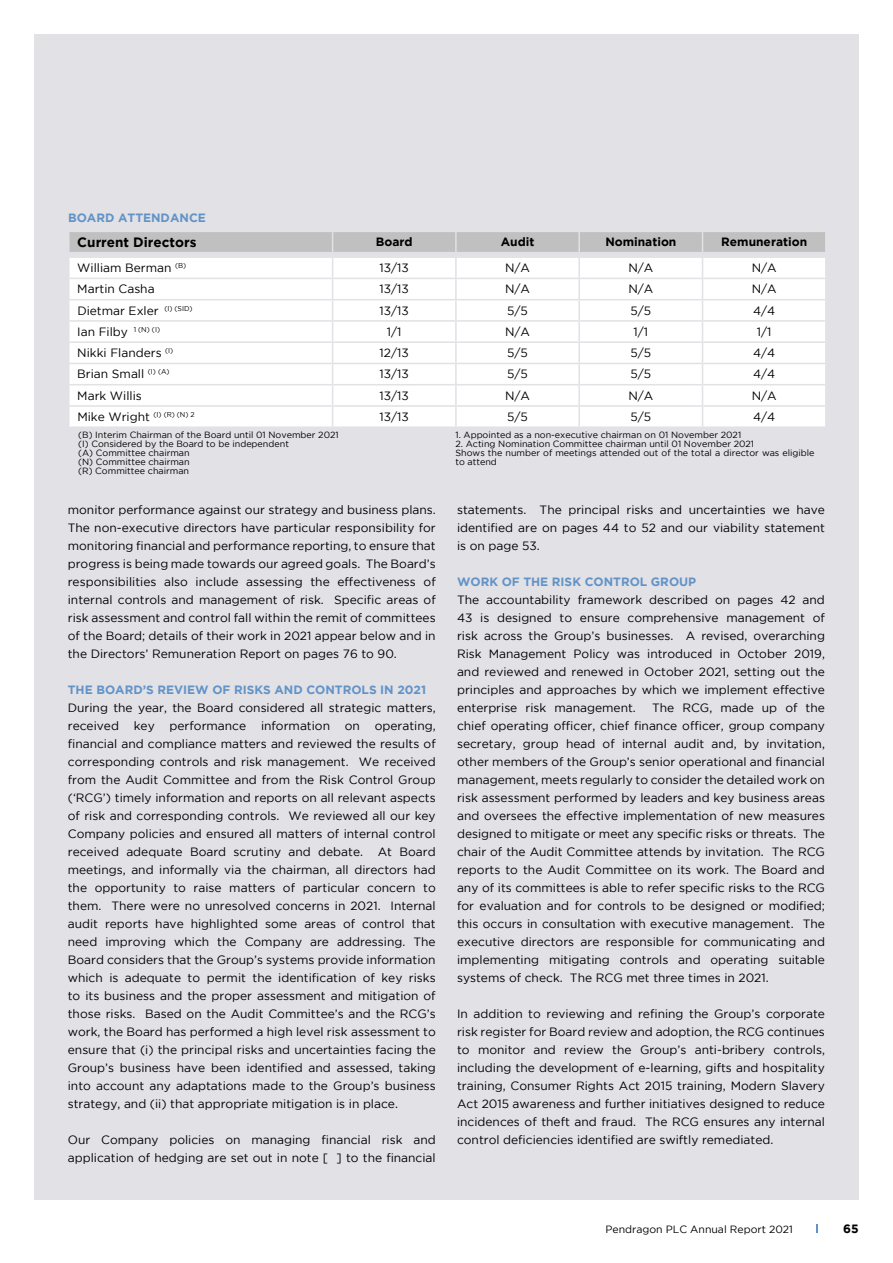
<style>
.page{position:relative;width:893px;height:1263px;background:#fff}
.page>*{position:absolute;margin:0;border:0;box-sizing:border-box;transform-origin:0 0}
.t1{font:700 13.5px "Gotham";color:#000}
.t2{font:12px/18px "Gotham";color:#000;text-align:justify}
.t3{font:700 12px "Gotham";color:#6293c7}
.t4{font:700 12px "Gotham";color:#000}
.t5{font:10.5px "Gotham";color:#000}
.t6{font:9px/9px "Gotham";color:#000}
</style>
<div class="page">
<div style="left:34px;top:34px;width:825px;height:1165px;background:#e1e1e6"></div>
<svg style="left:69px;top:232px;width:756px;height:195px;background:#f5f5f5"></svg>
<p class="t3" style="left:68px;top:211px;width:139px">BOARD ATTENDANCE</p>
<p class="t1" style="left:77px;top:234px;width:121px">Current Directors</p>
<p class="t4" style="left:376px;top:235px;width:38px">Board</p>
<p class="t4" style="left:501px;top:235px;width:35px">Audit</p>
<p class="t4" style="left:605px;top:235px;width:73px">Nomination</p>
<p class="t4" style="left:721px;top:235px;width:87px">Remuneration</p>
<p class="t2" style="left:77px;top:259px;width:110px">William Berman <sup>(B)</sup></p>
<p class="t2" style="left:380px;top:259px;width:31px">13/13</p>
<p class="t2" style="left:505px;top:259px;width:27px">N/A</p>
<p class="t2" style="left:628px;top:259px;width:27px">N/A</p>
<p class="t2" style="left:752px;top:259px;width:27px">N/A</p>
<p class="t2" style="left:77px;top:280px;width:79px">Martin Casha</p>
<p class="t2" style="left:380px;top:280px;width:31px">13/13</p>
<p class="t2" style="left:505px;top:280px;width:27px">N/A</p>
<p class="t2" style="left:628px;top:280px;width:27px">N/A</p>
<p class="t2" style="left:752px;top:280px;width:27px">N/A</p>
<p class="t2" style="left:77px;top:301px;width:117px">Dietmar Exler <sup>(I)</sup> <sup>(SID)</sup></p>
<p class="t2" style="left:380px;top:301px;width:31px">13/13</p>
<p class="t2" style="left:507px;top:301px;width:22px">5/5</p>
<p class="t2" style="left:630px;top:301px;width:22px">5/5</p>
<p class="t2" style="left:753px;top:301px;width:24px">4/4</p>
<p class="t2" style="left:77px;top:322px;width:84px">Ian Filby <sup>1</sup> <sup>(N)</sup> <sup>(I)</sup></p>
<p class="t2" style="left:387px;top:322px;width:16px">1/1</p>
<p class="t2" style="left:505px;top:322px;width:27px">N/A</p>
<p class="t2" style="left:633px;top:322px;width:16px">1/1</p>
<p class="t2" style="left:757px;top:322px;width:16px">1/1</p>
<p class="t2" style="left:77px;top:344px;width:98px">Nikki Flanders <sup>(I)</sup></p>
<p class="t2" style="left:380px;top:344px;width:31px">12/13</p>
<p class="t2" style="left:507px;top:344px;width:22px">5/5</p>
<p class="t2" style="left:630px;top:344px;width:22px">5/5</p>
<p class="t2" style="left:753px;top:344px;width:24px">4/4</p>
<p class="t2" style="left:77px;top:365px;width:94px">Brian Small <sup>(I)</sup> <sup>(A)</sup></p>
<p class="t2" style="left:380px;top:365px;width:31px">13/13</p>
<p class="t2" style="left:507px;top:365px;width:22px">5/5</p>
<p class="t2" style="left:630px;top:365px;width:22px">5/5</p>
<p class="t2" style="left:753px;top:365px;width:24px">4/4</p>
<p class="t2" style="left:77px;top:386px;width:66px">Mark Willis</p>
<p class="t2" style="left:380px;top:386px;width:31px">13/13</p>
<p class="t2" style="left:505px;top:386px;width:27px">N/A</p>
<p class="t2" style="left:628px;top:386px;width:27px">N/A</p>
<p class="t2" style="left:752px;top:386px;width:27px">N/A</p>
<p class="t2" style="left:77px;top:408px;width:119px">Mike Wright <sup>(I)</sup> <sup>(R)</sup> <sup>(N)</sup> <sup>2</sup></p>
<p class="t2" style="left:380px;top:408px;width:31px">13/13</p>
<p class="t2" style="left:507px;top:408px;width:22px">5/5</p>
<p class="t2" style="left:630px;top:408px;width:22px">5/5</p>
<p class="t2" style="left:753px;top:408px;width:24px">4/4</p>
<p class="t6" style="left:78px;top:430px;width:262px">(B) Interim Chairman of the Board until 01 November 2021 (I) Considered by the Board to be independent<br>(A) Committee chairman<br>(N) Committee chairman<br>(R) Committee chairman</p>
<p class="t6" style="left:455px;top:430px;width:287px">1. Appointed as a non-executive chairman on 01 November 2021</p>
<p class="t6" style="left:455px;top:439px;width:361px">2. Acting Nomination Committee chairman until 01 November 2021<br>Shows the number of meetings attended out of the total a director was eligible to attend</p>
<p class="t2" style="left:68px;top:501px;width:369px">monitor performance against our strategy and business plans.<br>The non-executive directors have particular responsibility for monitoring financial and performance reporting, to ensure that progress is being made towards our agreed goals. The Board’s responsibilities also include assessing the effectiveness of internal controls and management of risk. Specific areas of risk assessment and control fall within the remit of committees of the Board; details of their work in 2021 appear below and in the Directors’ Remuneration Report on pages 76 to 90.</p>
<p class="t3" style="left:68px;top:683px;width:360px">THE BOARD’S REVIEW OF RISKS AND CONTROLS IN 2021</p>
<p class="t2" style="left:68px;top:699px;width:369px">During the year, the Board considered all strategic matters, received key performance information on operating, financial and compliance matters and reviewed the results of corresponding controls and risk management. We received from the Audit Committee and from the Risk Control Group (‘RCG’) timely information and reports on all relevant aspects of risk and corresponding controls. We reviewed all our key Company policies and ensured all matters of internal control received adequate Board scrutiny and debate. At Board meetings, and informally via the chairman, all directors had the opportunity to raise matters of particular concern to them. There were no unresolved concerns in 2021. Internal audit reports have highlighted some areas of control that need improving which the Company are addressing. The Board considers that the Group’s systems provide information which is adequate to permit the identification of key risks to its business and the proper assessment and mitigation of those risks. Based on the Audit Committee’s and the RCG’s work, the Board has performed a high level risk assessment to ensure that (i) the principal risks and uncertainties facing the Group’s business have been identified and assessed, taking into account any adaptations made to the Group’s business strategy, and (ii) that appropriate mitigation is in place.</p>
<p class="t2" style="left:68px;top:1131px;width:369px">Our Company policies on managing financial risk and application of hedging are set out in note [ ] to the financial</p>
<p class="t2" style="left:457px;top:501px;width:369px">statements. The principal risks and uncertainties we have identified are on pages 44 to 52 and our viability statement is on page 53.</p>
<p class="t3" style="left:457px;top:575px;width:241px">WORK OF THE RISK CONTROL GROUP</p>
<p class="t2" style="left:457px;top:591px;width:369px">The accountability framework described on pages 42 and 43 is designed to ensure comprehensive management of risk across the Group’s businesses. A revised, overarching Risk Management Policy was introduced in October 2019, and reviewed and renewed in October 2021, setting out the principles and approaches by which we implement effective enterprise risk management.</p>
<p class="t2" style="left:457px;top:699px;width:369px;text-indent:195px">The RCG, made up of the chief operating officer, chief finance officer, group company secretary, group head of internal audit and, by invitation, other members of the Group’s senior operational and financial management, meets regularly to consider the detailed work on risk assessment performed by leaders and key business areas and oversees the effective implementation of new measures designed to mitigate or meet any specific risks or threats. The chair of the Audit Committee attends by invitation. The RCG reports to the Audit Committee on its work. The Board and any of its committees is able to refer specific risks to the RCG for evaluation and for controls to be designed or modified; this occurs in consultation with executive management. The executive directors are responsible for communicating and implementing mitigating controls and operating suitable systems of check. The RCG met three times in 2021.</p>
<p class="t2" style="left:457px;top:1005px;width:369px">In addition to reviewing and refining the Group’s corporate risk register for Board review and adoption, the RCG continues to monitor and review the Group’s anti-bribery controls, including the development of e-learning, gifts and hospitality training, Consumer Rights Act 2015 training, Modern Slavery Act 2015 awareness and further initiatives designed to reduce incidences of theft and fraud. The RCG ensures any internal control deficiencies identified are swiftly remediated.</p>
<p class="t5" style="left:605px;top:1224px;width:189px">Pendragon PLC Annual Report 2021</p>
<p class="t4" style="left:843px;top:1222px;width:17px">65</p>
</div>
